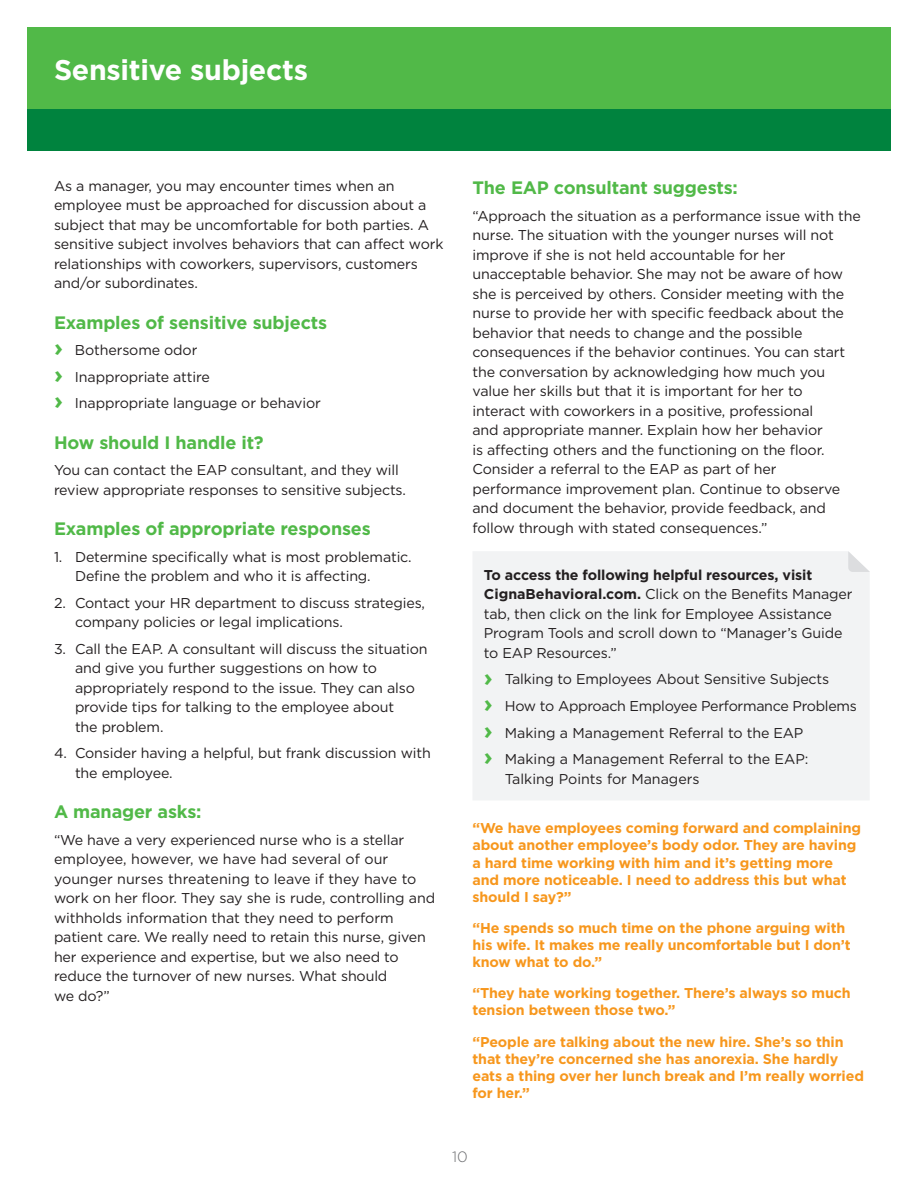
<style>
.page{position:relative;width:918px;height:1188px;background:#fff}
.page>*{position:absolute;margin:0;border:0;box-sizing:border-box;transform-origin:0 0}
.G-Subhead-color{font:700 28.5px "Gotham";letter-spacing:-.01em;color:#fff}
.Subhead_body_bold_12{font:700 18px "Gotham";letter-spacing:-.01em;color:#51b948}
.t1{font:300 15px "Gotham";color:#6c6d70}
.Body_copy__book_9_5{font:14.25px/19.5px "Gotham";letter-spacing:-.01em;color:#231f20}
.Bullet_copy_book_9_5{font:14.25px/19.5px "Gotham";letter-spacing:-.01em;color:#231f20}
.A-Eyebrow{font:700 14.25px/17.1px "Gotham";letter-spacing:-.01em;color:#f7971d}
.s1{font-weight:700;font-size:24px;color:#51b948}
.s2{font-weight:700}
</style>
<div class="page">
<div style="left:27px;top:27px;width:864px;height:121px;background:#51b948"></div>
<div style="left:27px;top:109px;width:864px;height:41px;background:#00833e"></div>
<div style="left:473px;top:551px;width:396px;height:249px;background:#f2f3f4"></div>
<svg style="left:848px;top:551px;width:22px;height:21px"></svg>
<p class="G-Subhead-color" style="left:54px;top:51px;width:256px">Sensitive subjects</p>
<p class="Body_copy__book_9_5" style="left:54px;top:176px;width:391px">As a manager, you may encounter times when an employee must be approached for discussion about a subject that may be uncomfortable for both parties. A sensitive subject involves behaviors that can affect work relationships with coworkers, supervisors, customers and/or subordinates.</p>
<p class="Subhead_body_bold_12" style="left:54px;top:310px;width:275px">Examples of sensitive subjects</p>
<p class="Bullet_copy_book_9_5" style="left:54px;top:340px;width:145px"><span class="s1">›</span> Bothersome odor</p>
<p class="Bullet_copy_book_9_5" style="left:54px;top:367px;width:157px"><span class="s1">›</span> Inappropriate attire</p>
<p class="Bullet_copy_book_9_5" style="left:54px;top:393px;width:268px"><span class="s1">›</span> Inappropriate language or behavior</p>
<p class="Subhead_body_bold_12" style="left:54px;top:430px;width:211px">How should I handle it?</p>
<p class="Body_copy__book_9_5" style="left:54px;top:460px;width:354px">You can contact the EAP consultant, and they will review appropriate responses to sensitive subjects.</p>
<p class="Subhead_body_bold_12" style="left:54px;top:517px;width:318px">Examples of appropriate responses</p>
<p class="Bullet_copy_book_9_5" style="left:75px;top:546px;width:338px;text-indent:-21px">1. Determine specifically what is most problematic.<br>Define the problem and who it is affecting.</p>
<p class="Bullet_copy_book_9_5" style="left:75px;top:592px;width:352px;text-indent:-21px">2. Contact your HR department to discuss strategies, company policies or legal implications.</p>
<p class="Bullet_copy_book_9_5" style="left:75px;top:638px;width:354px;text-indent:-21px">3. Call the EAP. A consultant will discuss the situation and give you further suggestions on how to appropriately respond to the issue. They can also provide tips for talking to the employee about<br>the problem.</p>
<p class="Bullet_copy_book_9_5" style="left:75px;top:743px;width:357px;text-indent:-21px">4. Consider having a helpful, but frank discussion with the employee.</p>
<p class="Subhead_body_bold_12" style="left:54px;top:800px;width:149px">A manager asks:</p>
<p class="Body_copy__book_9_5" style="left:54px;top:829px;width:383px">“We have a very experienced nurse who is a stellar employee, however, we have had several of our younger nurses threatening to leave if they have to work on her floor. They say she is rude, controlling and withholds information that they need to perform patient care. We really need to retain this nurse, given her experience and expertise, but we also need to reduce the turnover of new nurses. What should<br>we do?”</p>
<p class="Subhead_body_bold_12" style="left:472px;top:176px;width:267px">The EAP consultant suggests:</p>
<p class="Body_copy__book_9_5" style="left:472px;top:206px;width:390px">“Approach the situation as a performance issue with the nurse. The situation with the younger nurses will not improve if she is not held accountable for her unacceptable behavior. She may not be aware of how she is perceived by others. Consider meeting with the nurse to provide her with specific feedback about the behavior that needs to change and the possible consequences if the behavior continues. You can start the conversation by acknowledging how much you value her skills but that it is important for her to<br>interact with coworkers in a positive, professional<br>and appropriate manner. Explain how her behavior<br>is affecting others and the functioning on the floor.<br>Consider a referral to the EAP as part of her performance improvement plan. Continue to observe and document the behavior, provide feedback, and follow through with stated consequences.”</p>
<p class="Body_copy__book_9_5" style="left:484px;top:565px;width:370px"><span class="s2">To access the following helpful resources, visit CignaBehavioral.com.</span> Click on the Benefits Manager tab, then click on the link for Employee Assistance Program Tools and scroll down to “Manager’s Guide to EAP Resources.”</p>
<p class="Bullet_copy_book_9_5" style="left:484px;top:669px;width:347px"><span class="s1">›</span> Talking to Employees About Sensitive Subjects</p>
<p class="Bullet_copy_book_9_5" style="left:484px;top:696px;width:375px"><span class="s1">›</span> How to Approach Employee Performance Problems</p>
<p class="Bullet_copy_book_9_5" style="left:484px;top:722px;width:321px"><span class="s1">›</span> Making a Management Referral to the EAP</p>
<p class="Bullet_copy_book_9_5" style="left:505px;top:749px;width:305px;text-indent:-21px"><span class="s1">›</span> Making a Management Referral to the EAP:<br>Talking Points for Managers</p>
<p class="A-Eyebrow" style="left:472px;top:820px;width:390px">“We have employees coming forward and complaining about another employee’s body odor. They are having a hard time working with him and it’s getting more and more noticeable. I need to address this but what should I say?”</p>
<p class="A-Eyebrow" style="left:472px;top:919px;width:380px">“He spends so much time on the phone arguing with his wife. It makes me really uncomfortable but I don’t know what to do.”</p>
<p class="A-Eyebrow" style="left:472px;top:985px;width:380px">“They hate working together. There’s always so much tension between those two.”</p>
<p class="A-Eyebrow" style="left:472px;top:1033px;width:393px">“People are talking about the new hire. She’s so thin that they’re concerned she has anorexia. She hardly eats a thing over her lunch break and I’m really worried for her.”</p>
<p class="t1" style="left:452px;top:1147px;width:17px">10</p>
</div>
